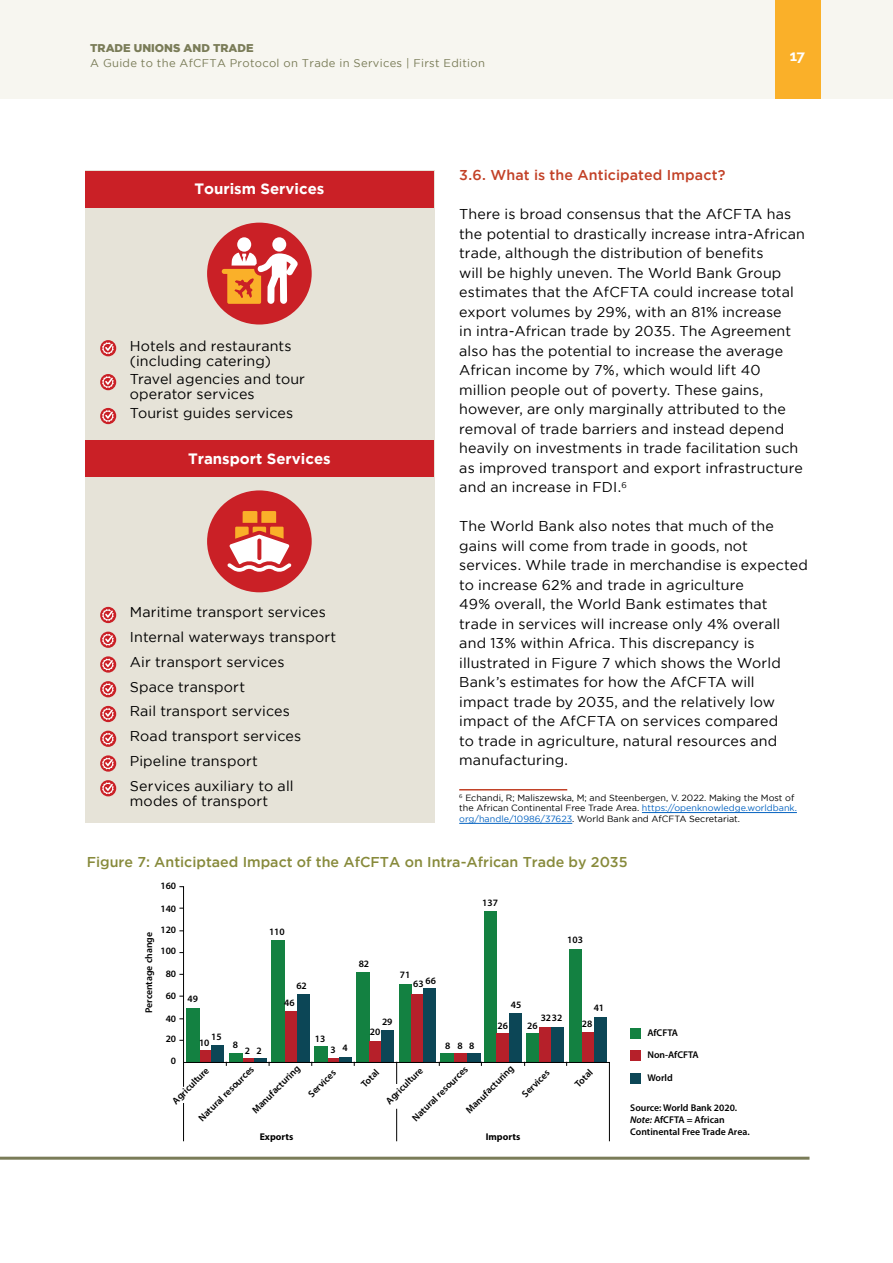
<style>
.page{position:relative;width:893px;height:1263px;background:#fff}
.page>*{position:absolute;margin:0;border:0;box-sizing:border-box;transform-origin:0 0}
.t1{font:700 15px "Gotham";color:#fff}
.t2{font:700 15px "Raleway";color:#fff}
.t3{font:14.25px/19.5px "Gotham";letter-spacing:.01em;color:#000}
.t4{font:500 14.25px "Gotham";color:#878a3b}
.t5{font:500 14.25px "Gotham";letter-spacing:.01em;color:#c24026}
.t6{font:11.25px "Gotham";letter-spacing:.025em;color:#7a7c58}
.t7{font:900 11.25px "Gotham";color:#7a7c58}
.t8{font:600 9.75px/11.7px "Myriad Pro";color:#000}
.t9{font:700 9.75px "Myriad Pro";color:#000}
.t10{font:9px/10.8px "Gotham";color:#000}
.s1{color:#0563c1}
.s2{font-style:italic}
</style>
<div class="page">
<div style="left:0;top:0;width:893px;height:99px;background:#f7f6f0"></div>
<div style="left:774px;top:0;width:46px;height:99px;background:#fab029"></div>
<hr style="left:0;top:1157px;width:809px;height:3px;background:#7a7c58">
<svg style="left:179px;top:886px;width:431px;height:256px"></svg>
<div style="left:630px;top:1028px;width:11px;height:10px;background:#138141"></div>
<div style="left:630px;top:1050px;width:11px;height:10px;background:#b6202a"></div>
<div style="left:630px;top:1073px;width:11px;height:11px;background:#0c4656"></div>
<hr style="left:459px;top:789px;width:108px;height:1px;background:#c24026">
<hr style="left:642px;top:812px;width:155px;height:1px;background:#0563c1">
<hr style="left:459px;top:823px;width:113px;height:1px;background:#0563c1">
<div style="left:85px;top:170px;width:349px;height:652px;background:#e6e3d8"></div>
<svg style="left:100px;top:607px;width:16px;height:16px"></svg>
<svg style="left:102px;top:609px;width:12px;height:12px"></svg>
<svg style="left:100px;top:632px;width:16px;height:16px"></svg>
<svg style="left:102px;top:634px;width:12px;height:12px"></svg>
<svg style="left:100px;top:656px;width:16px;height:17px"></svg>
<svg style="left:102px;top:659px;width:12px;height:11px"></svg>
<svg style="left:100px;top:681px;width:16px;height:16px"></svg>
<svg style="left:102px;top:683px;width:12px;height:12px"></svg>
<svg style="left:100px;top:706px;width:16px;height:16px"></svg>
<svg style="left:102px;top:708px;width:12px;height:12px"></svg>
<svg style="left:100px;top:731px;width:16px;height:16px"></svg>
<svg style="left:102px;top:733px;width:12px;height:12px"></svg>
<svg style="left:100px;top:755px;width:16px;height:17px"></svg>
<svg style="left:102px;top:758px;width:12px;height:11px"></svg>
<svg style="left:100px;top:780px;width:16px;height:16px"></svg>
<svg style="left:102px;top:782px;width:12px;height:12px"></svg>
<svg style="left:100px;top:340px;width:16px;height:16px"></svg>
<svg style="left:102px;top:342px;width:12px;height:12px"></svg>
<svg style="left:100px;top:374px;width:16px;height:16px"></svg>
<svg style="left:102px;top:376px;width:12px;height:12px"></svg>
<svg style="left:100px;top:408px;width:16px;height:16px"></svg>
<svg style="left:102px;top:410px;width:12px;height:12px"></svg>
<div style="left:207px;top:223px;width:105px;height:101px;background:#ca2026;border-radius:50%"></div>
<div style="left:237px;top:237px;width:14px;height:15px;background:#fff;border-radius:50%"></div>
<div style="left:272px;top:237px;width:14px;height:15px;background:#fff;border-radius:50%"></div>
<svg style="left:222px;top:253px;width:76px;height:51px"></svg>
<div style="left:207px;top:490px;width:105px;height:102px;background:#ca2026;border-radius:50%"></div>
<svg style="left:227px;top:511px;width:65px;height:61px"></svg>
<div style="left:85px;top:171px;width:349px;height:36px;background:#ca2026"></div>
<div style="left:85px;top:440px;width:349px;height:37px;background:#ca2026"></div>
<p class="t7" style="left:90px;top:42px;width:165px">TRADE UNIONS AND TRADE</p>
<p class="t6" style="left:90px;top:57px;width:396px">A Guide to the AfCFTA Protocol on Trade in Services | First Edition</p>
<p class="t2" style="left:790px;top:47px;width:17px">17</p>
<p class="t1" style="left:194px;top:180px;width:131px">Tourism Services</p>
<p class="t3" style="left:130px;top:338px;width:163px;line-height:15px">Hotels and restaurants (including catering)</p>
<p class="t3" style="left:130px;top:372px;width:177px;line-height:15px">Travel agencies and tour operator services</p>
<p class="t3" style="left:130px;top:403px;width:165px">Tourist guides services</p>
<p class="t1" style="left:188px;top:450px;width:144px">Transport Services</p>
<p class="t3" style="left:130px;top:600px;width:208px;line-height:24.8px">Maritime transport services<br>Internal waterways transport<br>Air transport services<br>Space transport<br>Rail transport services<br>Road transport services<br>Pipeline transport<br>Services auxiliary to all</p>
<p class="t3" style="left:130px;top:790px;width:140px">modes of transport</p>
<p class="t5" style="left:459px;top:167px;width:268px">3.6. What is the Anticipated Impact?</p>
<p class="t3" style="left:459px;top:204px;width:347px">There is broad consensus that the AfCFTA has the potential to drastically increase intra-African trade, although the distribution of benefits<br>will be highly uneven. The World Bank Group estimates that the AfCFTA could increase total export volumes by 29%, with an 81% increase<br>in intra-African trade by 2035. The Agreement also has the potential to increase the average African income by 7%, which would lift 40 million people out of poverty. These gains, however, are only marginally attributed to the removal of trade barriers and instead depend heavily on investments in trade facilitation such as improved transport and export infrastructure and an increase in FDI.<sup>6</sup></p>
<p class="t3" style="left:459px;top:516px;width:350px">The World Bank also notes that much of the gains will come from trade in goods, not services. While trade in merchandise is expected to increase 62% and trade in agriculture<br>49% overall, the World Bank estimates that trade in services will increase only 4% overall and 13% within Africa. This discrepancy is illustrated in Figure 7 which shows the World Bank’s estimates for how the AfCFTA will impact trade by 2035, and the relatively low impact of the AfCFTA on services compared<br>to trade in agriculture, natural resources and manufacturing.</p>
<p class="t10" style="left:459px;top:792px;width:339px"><sup>6</sup> Echandi, R; Maliszewska, M; and Steenbergen, V. 2022. Making the Most of the African Continental Free Trade Area. <span class="s1">https://openknowledge.worldbank. org/handle/10986/37623</span>. World Bank and AfCFTA Secretariat.</p>
<p class="t4" style="left:87px;top:854px;width:542px">Figure 7: Anticiptaed Impact of the AfCFTA on Intra-African Trade by 2035</p>
<p class="t8" style="left:160px;top:879px;width:17px">160</p>
<p class="t8" style="left:160px;top:902px;width:17px">140</p>
<p class="t8" style="left:160px;top:919px;width:17px;line-height:21px">120<br>100</p>
<p class="t8" style="left:143px;top:1013px;width:82px;rotate:-90deg">Percentage change</p>
<p class="t8" style="left:166px;top:968px;width:12px">80</p>
<p class="t8" style="left:166px;top:990px;width:12px">60</p>
<p class="t8" style="left:166px;top:1009px;width:12px;line-height:19.8px">40<br>20</p>
<p class="t8" style="left:482px;top:897px;width:17px">137</p>
<p class="t8" style="left:269px;top:925px;width:17px">110</p>
<p class="t8" style="left:567px;top:934px;width:17px">103</p>
<p class="t8" style="left:359px;top:957px;width:12px">82</p>
<p class="t8" style="left:296px;top:979px;width:12px">62</p>
<p class="t8" style="left:400px;top:968px;width:12px">71</p>
<p class="t8" style="left:413px;top:976px;width:24px">63 66</p>
<p class="t8" style="left:188px;top:993px;width:12px">49</p>
<p class="t8" style="left:284px;top:997px;width:12px">46</p>
<p class="t8" style="left:511px;top:999px;width:12px">45</p>
<p class="t8" style="left:594px;top:1001px;width:12px">41</p>
<p class="t8" style="left:211px;top:1031px;width:12px">15</p>
<p class="t8" style="left:199px;top:1036px;width:12px">10</p>
<p class="t8" style="left:233px;top:1039px;width:7px">8</p>
<p class="t8" style="left:245px;top:1045px;width:18px">2 2</p>
<p class="t8" style="left:382px;top:1016px;width:12px">29</p>
<p class="t8" style="left:370px;top:1026px;width:12px">20</p>
<p class="t8" style="left:315px;top:1033px;width:12px">13</p>
<p class="t8" style="left:330px;top:1043px;width:19px">3 4</p>
<p class="t8" style="left:445px;top:1039px;width:31px">888</p>
<p class="t8" style="left:498px;top:1020px;width:12px">26</p>
<p class="t8" style="left:541px;top:1012px;width:23px">3232</p>
<p class="t8" style="left:527px;top:1019px;width:12px">26</p>
<p class="t8" style="left:582px;top:1018px;width:12px">28</p>
<p class="t8" style="left:171px;top:1055px;width:7px">0</p>
<p class="t8" style="left:249px;top:1107px;width:65px;rotate:-45deg">Manufacturing</p>
<p class="t8" style="left:305px;top:1091px;width:36px;rotate:-45deg">Services</p>
<p class="t8" style="left:358px;top:1081px;width:22px;rotate:-45deg">Total</p>
<p class="t8" style="left:383px;top:1098px;width:49px;rotate:-45deg">Agriculture</p>
<p class="t8" style="left:463px;top:1107px;width:65px;rotate:-45deg">Manufacturing</p>
<p class="t8" style="left:519px;top:1091px;width:36px;rotate:-45deg">Services</p>
<p class="t8" style="left:572px;top:1081px;width:22px;rotate:-45deg">Total</p>
<p class="t8" style="left:196px;top:1115px;width:75px;rotate:-45deg">Natural resources</p>
<p class="t8" style="left:410px;top:1115px;width:75px;rotate:-45deg">Natural resources</p>
<p class="t8" style="left:170px;top:1098px;width:49px;rotate:-45deg">Agriculture</p>
<p class="t9" style="left:260px;top:1130px;width:35px">Exports</p>
<p class="t9" style="left:486px;top:1130px;width:36px">Imports</p>
<p class="t8" style="left:647px;top:1026px;width:32px">AfCFTA</p>
<p class="t8" style="left:647px;top:1049px;width:53px">Non-AfCFTA</p>
<p class="t8" style="left:647px;top:1072px;width:27px">World</p>
<p class="t8" style="left:630px;top:1102px;width:121px">Source: World Bank 2020.<br><span class="s2">Note:</span> AfCFTA = African<br>Continental Free Trade Area.</p>
</div>
